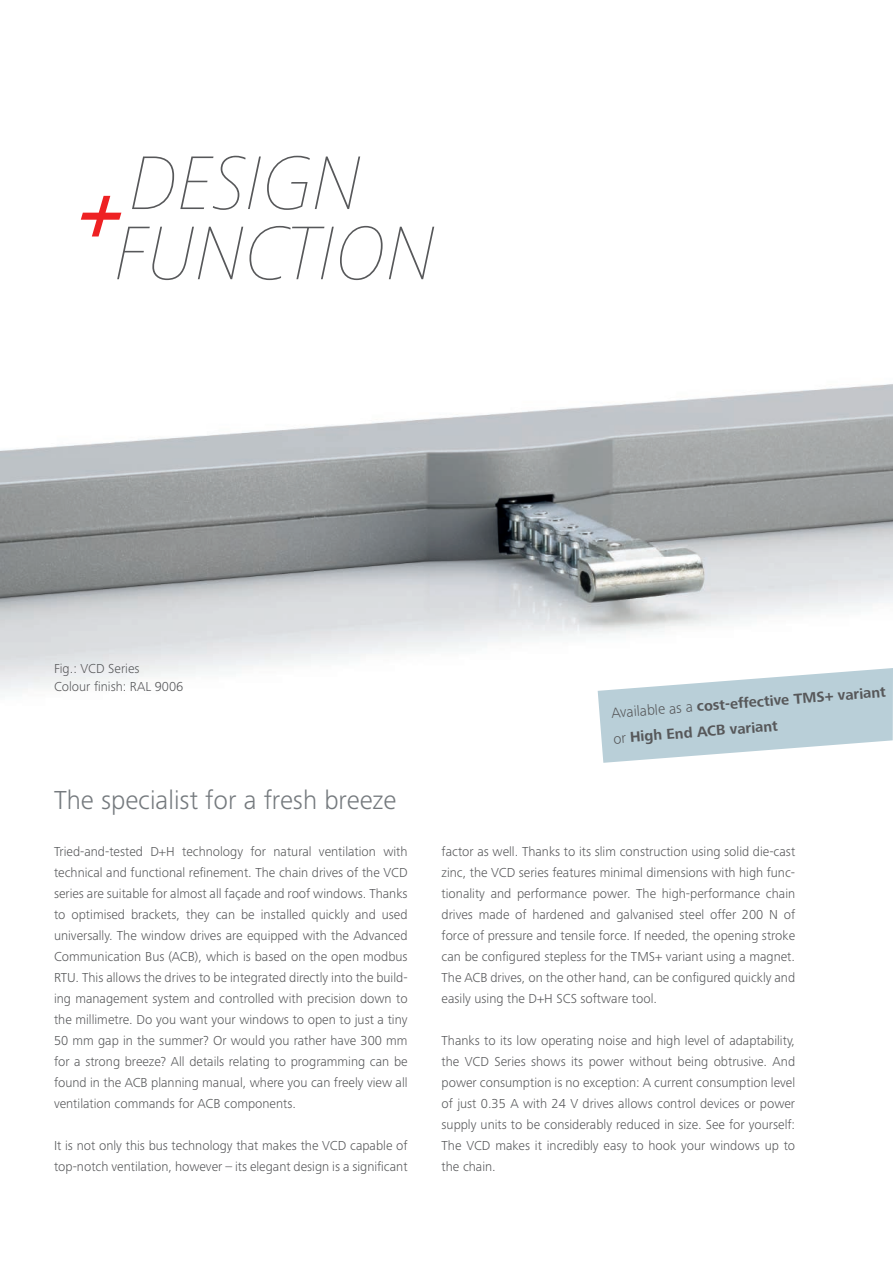
<style>
.page{position:relative;width:893px;height:1263px;background:#fff}
.page>*{position:absolute;margin:0;border:0;box-sizing:border-box;transform-origin:0 0}
.t1{font:italic 900 78.75px/70.2px "Frutiger Next LTW1 G";color:#57585a}
.t2{font:300 27px "Frutiger Next LTW1 G";color:#757a7e}
.t3{font:700 15px/24.9px "Frutiger Next LTW1 G";color:#57585a}
.t4{font:300 13.5px/21px "Frutiger Next LTW1 G";color:#57585a;text-align:justify}
.s1{font-weight:300}
</style>
<div class="page">
<img style="left:0;top:384px;width:893px;height:309px">
<svg style="left:81px;top:196px;width:40px;height:40px"></svg>
<svg style="left:598px;top:668px;width:295px;height:95px"></svg>
<h1 class="t1" style="left:115px;top:148px;width:323px">DESIGN<br>FUNCTION</h1>
<p class="t4" style="left:54px;top:660px;width:131px;line-height:18px">Fig.: VCD Series<br>Colour finish: RAL 9006</p>
<h2 class="t2" style="left:54px;top:785px;width:344px">The specialist for a fresh breeze</h2>
<p class="t3" style="left:610px;top:703px;width:277px;rotate:-5deg"><span class="s1">Available as a</span> cost-effective TMS+ variant <span class="s1">or</span> High End ACB variant</p>
<p class="t4" style="left:54px;top:841px;width:355px">Tried-and-tested D+H technology for natural ventilation with technical and functional refinement. The chain drives of the VCD series are suitable for almost all façade and roof windows. Thanks to optimised brackets, they can be installed quickly and used universally. The window drives are equipped with the Advanced Communication Bus (ACB), which is based on the open modbus RTU. This allows the drives to be integrated directly into the build&shy;ing management system and controlled with precision down to the millimetre. Do you want your windows to open to just a tiny 50 mm gap in the summer? Or would you rather have 300 mm for a strong breeze? All details relating to programming can be found in the ACB planning manual, where you can freely view all ventilation commands for ACB components.</p>
<p class="t4" style="left:54px;top:1135px;width:355px">It is not only this bus technology that makes the VCD capable of top-notch ventilation, however – its elegant design is a significant</p>
<p class="t4" style="left:442px;top:841px;width:355px">factor as well. Thanks to its slim construction using solid die-cast zinc, the VCD series features minimal dimensions with high func&shy;tionality and performance power. The high-performance chain drives made of hardened and galvanised steel offer 200 N of force of pressure and tensile force. If needed, the opening stroke can be configured stepless for the TMS+ variant using a magnet.<br>The ACB drives, on the other hand, can be configured quickly and easily using the D+H SCS software tool.</p>
<p class="t4" style="left:442px;top:1030px;width:355px">Thanks to its low operating noise and high level of adaptability, the VCD Series shows its power without being obtrusive. And power consumption is no exception: A current consumption level of just 0.35 A with 24 V drives allows control devices or power supply units to be considerably reduced in size. See for yourself:<br>The VCD makes it incredibly easy to hook your windows up to the chain.</p>
</div>
